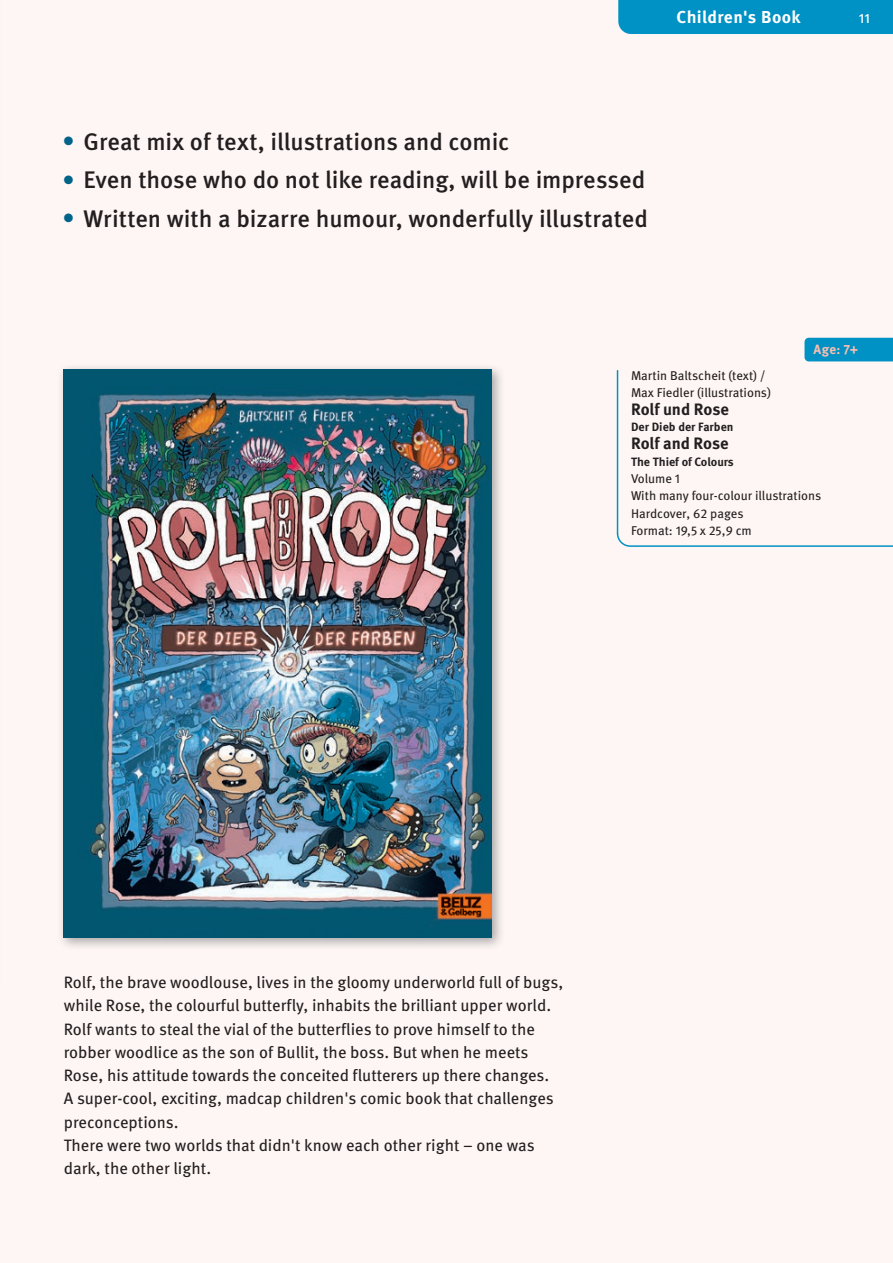
<style>
.page{position:relative;width:893px;height:1263px;background:#fef6f4}
.page>*{position:absolute;margin:0;border:0;box-sizing:border-box;transform-origin:0 0}
.t1{font:500 24px "Meta Pro";color:#231f20}
.t2{font:700 17.25px "Meta Pro";letter-spacing:.02em;color:#fff}
.t3{font:16.5px/23.2px "Meta Pro";color:#231f20}
.t4{font:700 16.5px "Meta Pro";letter-spacing:-.005em;color:#231f20}
.t5{font:700 13.5px "Meta Pro";color:#fabeb1}
.t6{font:500 13.5px "Meta Pro";color:#fff}
.t7{font:12.75px/17.2px "Meta Pro";letter-spacing:-.005em;color:#231f20}
.t8{font:700 12px "Meta Pro";color:#231f20}
</style>
<div class="page">
<div style="left:804px;top:338px;width:89px;height:23px;background:#0092c5"></div>
<hr style="left:617px;top:370px;width:1px;height:164px;background:#0092c5">
<div style="left:618px;top:0;width:275px;height:34px;background:#0092c5"></div>
<img style="left:61px;top:367px;width:440px;height:580px">
<img style="left:64px;top:370px;width:427px;height:567px">
<svg style="left:617px;top:533px;width:276px;height:14px"></svg>
<p class="t2" style="left:676px;top:3px;width:126px">Children's Book</p>
<p class="t6" style="left:859px;top:8px;width:12px">11</p>
<h1 class="t1" style="left:64px;top:123px;width:447px"><sup>●</sup> Great mix of text, illustrations and comic</h1>
<h1 class="t1" style="left:64px;top:162px;width:583px"><sup>●</sup> Even those who do not like reading, will be impressed</h1>
<h1 class="t1" style="left:64px;top:200px;width:586px"><sup>●</sup> Written with a bizarre humour, wonderfully illustrated</h1>
<p class="t5" style="left:813px;top:338px;width:46px">Age: 7+</p>
<p class="t7" style="left:631px;top:366px;width:142px">Martin Baltscheit (text) /<br>Max Fiedler (illustrations)</p>
<p class="t4" style="left:631px;top:396px;width:99px">Rolf und Rose</p>
<p class="t8" style="left:631px;top:418px;width:104px">Der Dieb der Farben</p>
<p class="t4" style="left:631px;top:431px;width:99px">Rolf and Rose</p>
<p class="t8" style="left:631px;top:452px;width:104px">The Thief of Colours</p>
<p class="t7" style="left:631px;top:469px;width:192px">Volume 1<br>With many four-colour illustrations<br>Hardcover, 62 pages<br>Format: 19,5 x 25,9 cm</p>
<p class="t3" style="left:64px;top:970px;width:501px">Rolf, the brave woodlouse, lives in the gloomy underworld full of bugs, while Rose, the colourful butterfly, inhabits the brilliant upper world.<br>Rolf wants to steal the vial of the butterflies to prove himself to the robber woodlice as the son of Bullit, the boss. But when he meets Rose, his attitude towards the conceited flutterers up there changes.<br>A super-cool, exciting, madcap children's comic book that challenges preconceptions.<br>There were two worlds that didn't know each other right – one was dark, the other light.</p>
</div>
